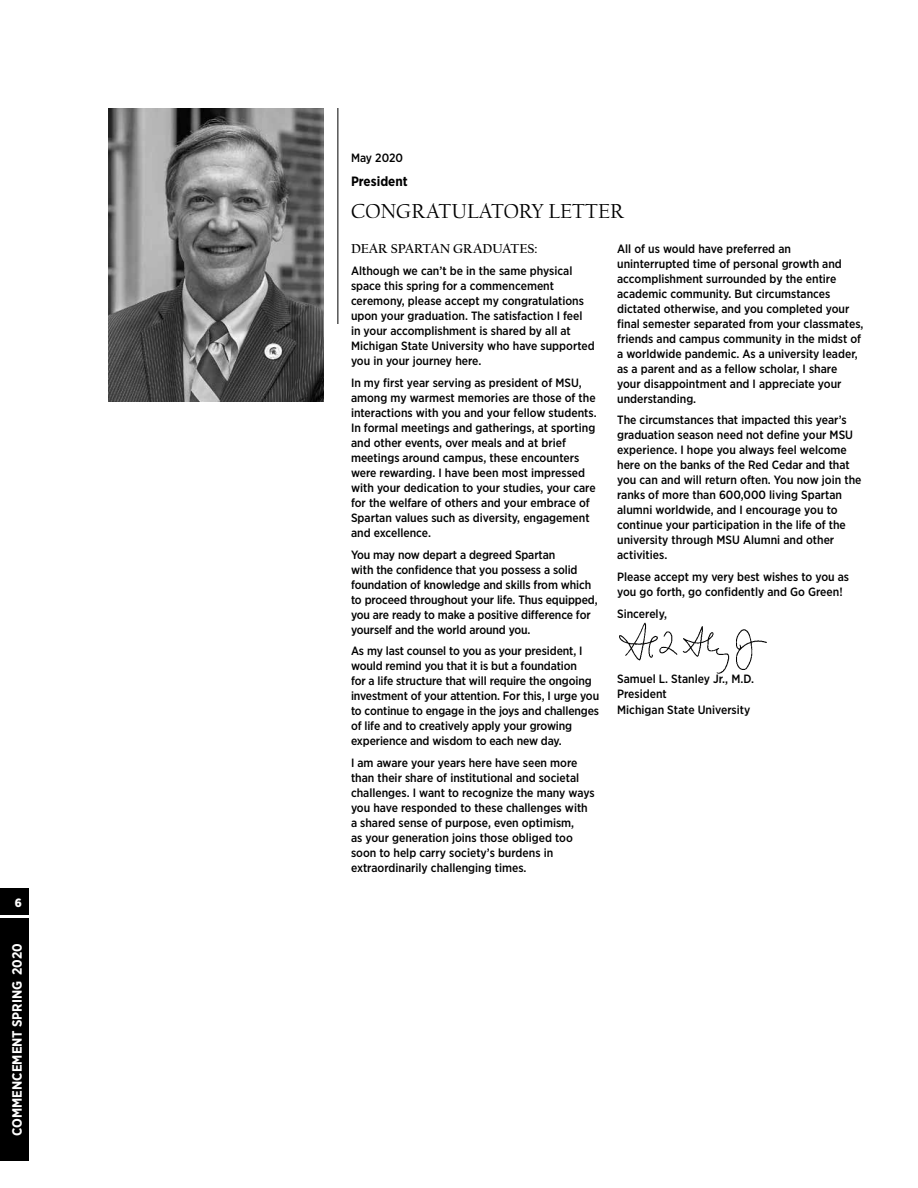
<style>
.page{position:relative;width:918px;height:1188px;background:#fff}
.page>*{position:absolute;margin:0;border:0;box-sizing:border-box;transform-origin:0 0}
.SECTION_HEADING{font:21px "Californian FB Expert";color:#000}
.t1{font:700 13.5px "Gotham Narrow";color:#fff}
.SUBHEADING_Paragraph{font:700 13.5px "Californian FB";color:#000}
.COLLEGE_Name_and_Dea{font:700 13.5px "Gotham Narrow";color:#000}
.SUBHEADING_Paragraph-2{font:500 12px/15px "Gotham Narrow";color:#000}
.COLLEGE_Name_and_Dea-2{font:500 12px "Gotham Narrow";color:#000}
.t2{font:900 12px "Gotham Narrow";color:#fff}
</style>
<div class="page">
<div style="left:0;top:918px;width:28px;height:243px;background:#000"></div>
<div style="left:0;top:888px;width:28px;height:27px;background:#000"></div>
<hr style="left:338px;top:108px;width:1px;height:216px;background:#000">
<img style="left:108px;top:108px;width:216px;height:294px">
<img style="left:619px;top:622px;width:148px;height:52px">
<p class="t2" style="left:15px;top:895px;width:9px">6</p>
<p class="t1" style="left:8px;top:1136px;width:194px;rotate:-90deg">COMMENCEMENT SPRING 2020</p>
<h3 class="COLLEGE_Name_and_Dea-2" style="left:351px;top:150px;width:54px">May 2020</h3>
<h3 class="COLLEGE_Name_and_Dea" style="left:351px;top:172px;width:58px">President</h3>
<h1 class="SECTION_HEADING" style="left:351px;top:200px;width:275px">CONGRATULATORY LETTER</h1>
<h2 class="SUBHEADING_Paragraph" style="left:351px;top:241px;width:188px">DEAR SPARTAN GRADUATES:</h2>
<h2 class="SUBHEADING_Paragraph-2" style="left:351px;top:263px;width:245px">Although we can’t be in the same physical space this spring for a commencement ceremony, please accept my congratulations upon your graduation. The satisfaction I feel in your accomplishment is shared by all at Michigan State University who have supported you in your journey here.</h2>
<h2 class="SUBHEADING_Paragraph-2" style="left:351px;top:375px;width:247px">In my first year serving as president of MSU, among my warmest memories are those of the interactions with you and your fellow students.<br>In formal meetings and gatherings, at sporting and other events, over meals and at brief meetings around campus, these encounters were rewarding. I have been most impressed with your dedication to your studies, your care for the welfare of others and your embrace of Spartan values such as diversity, engagement and excellence.</h2>
<h2 class="SUBHEADING_Paragraph-2" style="left:351px;top:547px;width:248px">You may now depart a degreed Spartan<br>with the confidence that you possess a solid foundation of knowledge and skills from which to proceed throughout your life. Thus equipped, you are ready to make a positive difference for yourself and the world around you.</h2>
<h2 class="SUBHEADING_Paragraph-2" style="left:351px;top:643px;width:250px">As my last counsel to you as your president, I would remind you that it is but a foundation<br>for a life structure that will require the ongoing investment of your attention. For this, I urge you to continue to engage in the joys and challenges of life and to creatively apply your growing experience and wisdom to each new day.</h2>
<h2 class="SUBHEADING_Paragraph-2" style="left:351px;top:755px;width:245px">I am aware your years here have seen more than their share of institutional and societal challenges. I want to recognize the many ways you have responded to these challenges with a shared sense of purpose, even optimism,<br>as your generation joins those obliged too soon to help carry society’s burdens in extraordinarily challenging times.</h2>
<h2 class="SUBHEADING_Paragraph-2" style="left:617px;top:241px;width:248px">All of us would have preferred an uninterrupted time of personal growth and accomplishment surrounded by the entire academic community. But circumstances dictated otherwise, and you completed your final semester separated from your classmates, friends and campus community in the midst of a worldwide pandemic. As a university leader, as a parent and as a fellow scholar, I share your disappointment and I appreciate your understanding.</h2>
<h2 class="SUBHEADING_Paragraph-2" style="left:617px;top:412px;width:246px">The circumstances that impacted this year’s graduation season need not define your MSU experience. I hope you always feel welcome here on the banks of the Red Cedar and that you can and will return often. You now join the ranks of more than 600,000 living Spartan alumni worldwide, and I encourage you to continue your participation in the life of the university through MSU Alumni and other activities.</h2>
<h2 class="SUBHEADING_Paragraph-2" style="left:617px;top:569px;width:234px">Please accept my very best wishes to you as you go forth, go confidently and Go Green!</h2>
<h2 class="SUBHEADING_Paragraph-2" style="left:617px;top:606px;width:51px">Sincerely,</h2>
<h2 class="SUBHEADING_Paragraph-2" style="left:617px;top:671px;width:138px">Samuel L. Stanley Jr., M.D.<br>President</h2>
<h2 class="SUBHEADING_Paragraph-2" style="left:617px;top:702px;width:135px">Michigan State University</h2>
</div>
